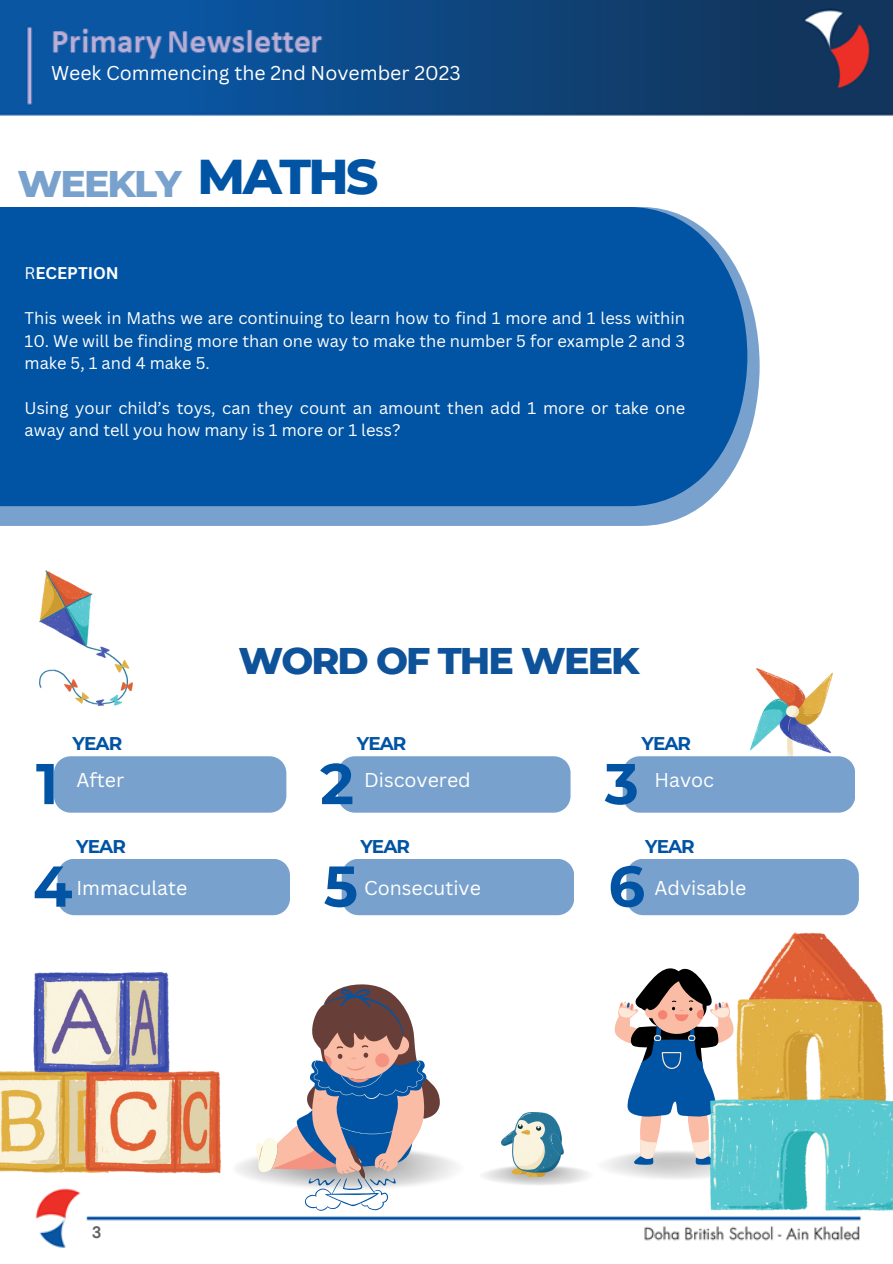
<style>
.page{position:relative;width:893px;height:1264px;background:#fff}
.page>*{position:absolute;margin:0;border:0;box-sizing:border-box;transform-origin:0 0}
.t1{font:700 57.45px "Montserrat";color:#0153a3}
.t2{font:800 49.8px "Montserrat";letter-spacing:-.05em;color:#0153a3}
.t3{font:800 37.8px "Montserrat";letter-spacing:-.05em;color:#0e529a}
.t4{font:800 37.8px "Montserrat";letter-spacing:-.05em;color:#78a2cd}
.t5{font:19.5px "Canva Sans";color:#fff}
.t6{font:700 18.45px "Montserrat";letter-spacing:-.05em;color:#0153a3}
.t7{font:16.5px/22.5px "Canva Sans";color:#fff}
.t8{font:700 16.5px "Canva Sans";color:#fff}
.t9{font:700 16.5px "DM Sans";color:#616161}
.s1{font-weight:400}
</style>
<div class="page">
<img style="left:0;top:0;width:892px;height:1165px">
<img style="left:35px;top:1165px;width:857px;height:83px">
<img style="left:595px;top:1149px;width:114px;height:32px">
<img style="left:230px;top:1145px;width:236px;height:46px">
<img style="left:478px;top:1164px;width:117px;height:22px">
<svg style="left:256px;top:984px;width:184px;height:226px"></svg>
<img style="left:40px;top:571px;width:93px;height:135px">
<img style="left:0;top:972px;width:220px;height:201px">
<svg style="left:614px;top:960px;width:95px;height:204px"></svg>
<img style="left:709px;top:932px;width:183px;height:278px">
<img style="left:502px;top:1111px;width:61px;height:65px">
<img style="left:750px;top:669px;width:82px;height:87px">
<div style="left:341px;top:858px;width:233px;height:57px;background:#78a2cd"></div>
<div style="left:626px;top:858px;width:232px;height:57px;background:#78a2cd"></div>
<div style="left:54px;top:756px;width:232px;height:56px;background:#78a2cd"></div>
<div style="left:338px;top:756px;width:232px;height:56px;background:#78a2cd"></div>
<div style="left:622px;top:756px;width:233px;height:56px;background:#78a2cd"></div>
<svg style="left:0;top:207px;width:759px;height:319px;fill:#78a2cd"></svg>
<div style="left:0;top:207px;width:747px;height:299px;background:#0153a3"></div>
<div style="left:57px;top:858px;width:233px;height:57px;background:#78a2cd"></div>
<p class="t5" style="left:51px;top:59px;width:411px">Week Commencing the 2nd November 2023</p>
<p class="t4" style="left:18px;top:161px;width:165px">WEEKLY</p>
<p class="t2" style="left:198px;top:146px;width:182px">MATHS</p>
<p class="t8" style="left:25px;top:261px;width:96px"><span class="s1">R</span>ECEPTION</p>
<p class="t7" style="left:25px;top:306px;width:662px">This week in Maths we are continuing to learn how to find 1 more and 1 less within</p>
<p class="t7" style="left:25px;top:329px;width:662px">10. We will be finding more than one way to make the number 5 for example 2 and 3 make 5, 1 and 4 make 5.</p>
<p class="t7" style="left:25px;top:396px;width:662px">Using your child’s toys, can they count an amount then add 1 more or take one away and tell you how many is 1 more or 1 less?</p>
<p class="t3" style="left:238px;top:637px;width:403px">WORD OF THE WEEK</p>
<p class="t1" style="left:36px;top:748px;width:24px">1</p>
<p class="t6" style="left:73px;top:732px;width:51px">YEAR</p>
<p class="t6" style="left:357px;top:732px;width:51px">YEAR</p>
<p class="t6" style="left:641px;top:732px;width:51px">YEAR</p>
<p class="t1" style="left:320px;top:748px;width:35px">2</p>
<p class="t1" style="left:604px;top:748px;width:35px">3</p>
<p class="t5" style="left:76px;top:766px;width:49px">After</p>
<p class="t5" style="left:364px;top:766px;width:108px">Discovered</p>
<p class="t5" style="left:654px;top:766px;width:61px">Havoc</p>
<p class="t6" style="left:76px;top:835px;width:51px">YEAR</p>
<p class="t6" style="left:360px;top:835px;width:51px">YEAR</p>
<p class="t6" style="left:645px;top:835px;width:51px">YEAR</p>
<p class="t1" style="left:33px;top:851px;width:41px">4</p>
<p class="t5" style="left:76px;top:874px;width:112px">Immaculate</p>
<p class="t9" style="left:92px;top:1221px;width:11px">3</p>
<p class="t1" style="left:324px;top:851px;width:36px">5</p>
<p class="t1" style="left:608px;top:851px;width:38px">6</p>
<p class="t5" style="left:364px;top:874px;width:118px">Consecutive</p>
<p class="t5" style="left:654px;top:874px;width:93px">Advisable</p>
</div>
